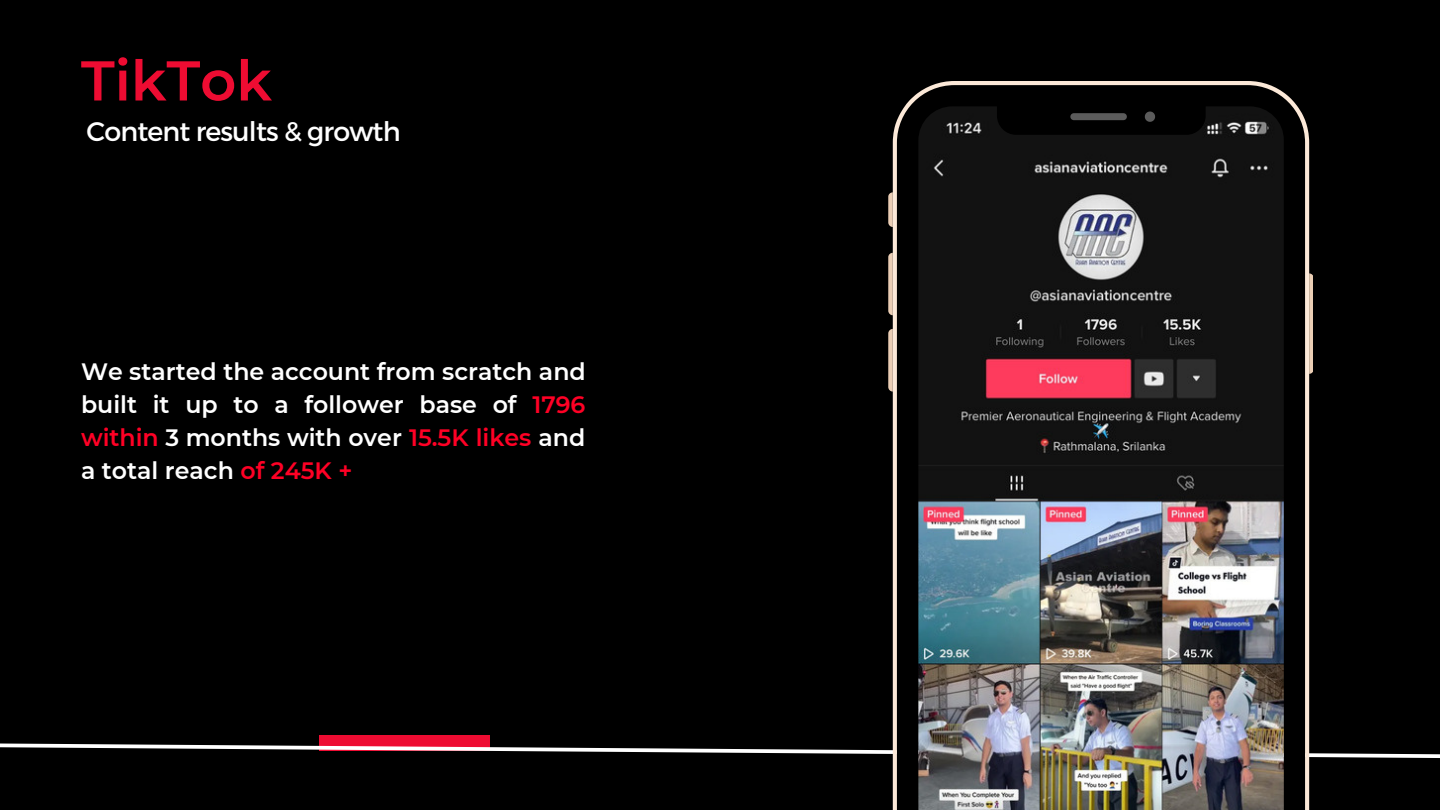
<style>
.page{position:relative;width:1440px;height:810px;background:#000}
.page>*{position:absolute;margin:0;border:0;box-sizing:border-box;transform-origin:0 0}
.t1{font:600 56px "Montserrat";color:#ee0c32}
.t2{font:26.8px "Montserrat";letter-spacing:-.03em;color:#fff}
.t3{font:600 23.7px/33.1px "Montserrat";color:#fff;text-align:justify}
.s1{color:#ff0025}
</style>
<div class="page">
<div style="left:319px;top:736px;width:171px;height:15px;background:#ee0c32"></div>
<svg style="left:0;top:742px;width:1440px;height:18px"></svg>
<svg style="left:888px;top:192px;width:5px;height:35px"></svg>
<svg style="left:888px;top:253px;width:5px;height:62px"></svg>
<svg style="left:888px;top:329px;width:5px;height:63px"></svg>
<svg style="left:1309px;top:273px;width:4px;height:101px"></svg>
<img style="left:893px;top:81px;width:416px;height:729px">
<h1 class="t1" style="left:81px;top:46px;width:192px">TikTok</h1>
<p class="t2" style="left:86px;top:114px;width:316px">Content results &amp; growth</p>
<p class="t3" style="left:81px;top:355px;width:506px">We started the account from scratch and built it up to a follower base of <span class="s1">1796 within</span> 3 months with over <span class="s1">15.5K likes</span> and a total reach <span class="s1">of 245K +</span></p>
</div>
